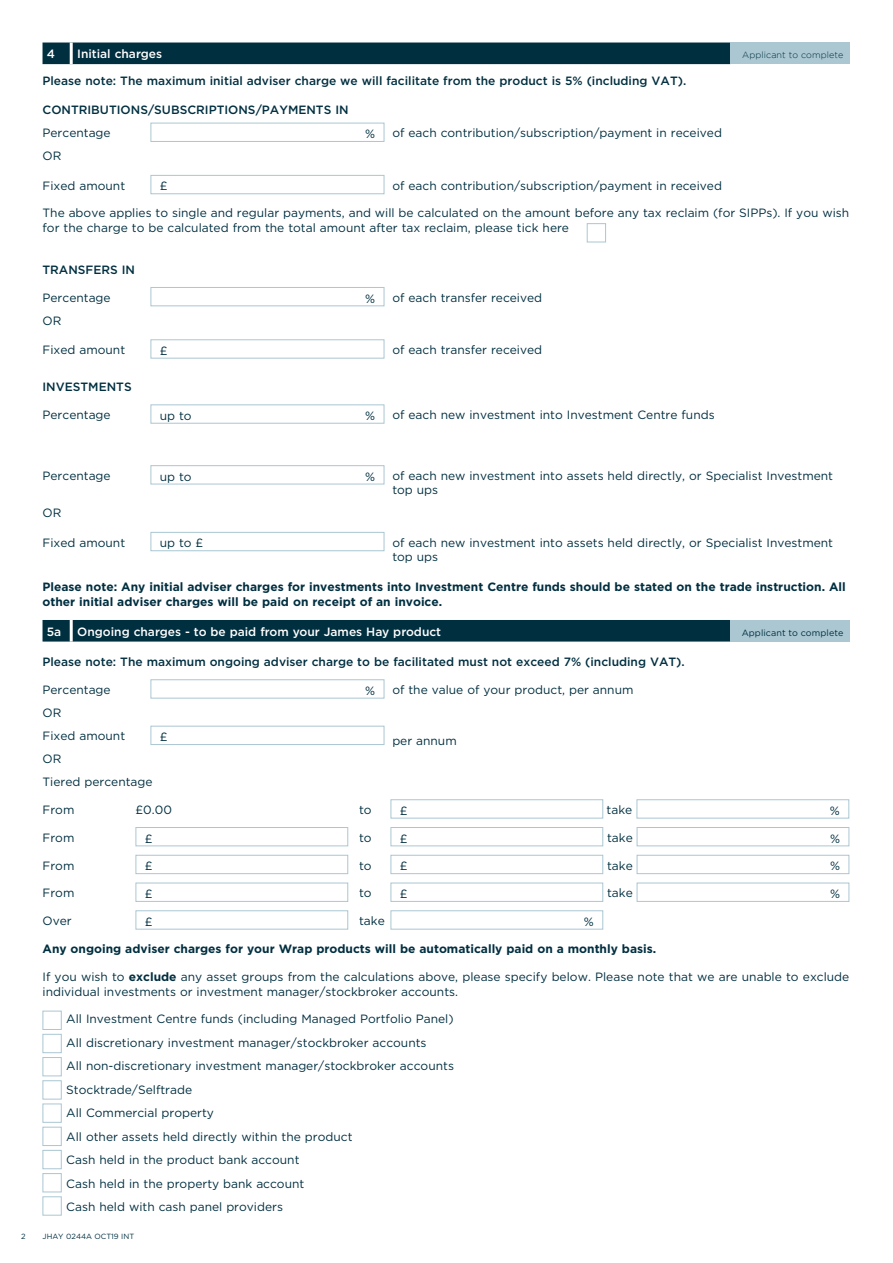
<style>
.page{position:relative;width:893px;height:1263px;background:#fff}
.page>*{position:absolute;margin:0;border:0;box-sizing:border-box;transform-origin:0 0}
.t1{font:12px/23.5px "Gotham";color:#002f40}
.t2{font:700 12px/15.3px "Gotham";color:#002f40}
.t3{font:500 12px "Gotham";color:#002f40}
.t4{font:500 12px "Gotham";color:#fff}
.t5{font:300 9px "Gotham";letter-spacing:.01em;color:#002f40}
.t6{font:9px "Gotham";letter-spacing:.01em;color:#002f40}
.t7{font:7.5px "Gotham";color:#002f40}
.s1{font-weight:700}
</style>
<div class="page">
<div style="left:43px;top:43px;width:687px;height:21px;background:#002f40"></div>
<div style="left:730px;top:43px;width:119px;height:21px;background:#aac7d2"></div>
<hr style="left:70px;top:43px;width:3px;height:21px;background:#fff">
<div style="left:151px;top:123px;width:233px;height:19px;border:1px solid #aac7d2"></div>
<div style="left:151px;top:175px;width:233px;height:19px;border:1px solid #aac7d2"></div>
<div style="left:151px;top:287px;width:233px;height:19px;border:1px solid #aac7d2"></div>
<div style="left:151px;top:339px;width:233px;height:19px;border:1px solid #aac7d2"></div>
<div style="left:151px;top:404px;width:233px;height:20px;border:1px solid #aac7d2"></div>
<div style="left:151px;top:465px;width:233px;height:19px;border:1px solid #aac7d2"></div>
<div style="left:151px;top:532px;width:233px;height:19px;border:1px solid #aac7d2"></div>
<div style="left:151px;top:679px;width:233px;height:19px;border:1px solid #aac7d2"></div>
<div style="left:151px;top:726px;width:233px;height:19px;border:1px solid #aac7d2"></div>
<div style="left:391px;top:799px;width:212px;height:19px;border:1px solid #aac7d2"></div>
<div style="left:637px;top:799px;width:212px;height:19px;border:1px solid #aac7d2"></div>
<div style="left:136px;top:827px;width:212px;height:19px;border:1px solid #aac7d2"></div>
<div style="left:391px;top:827px;width:212px;height:19px;border:1px solid #aac7d2"></div>
<div style="left:637px;top:827px;width:212px;height:19px;border:1px solid #aac7d2"></div>
<div style="left:136px;top:855px;width:212px;height:19px;border:1px solid #aac7d2"></div>
<div style="left:391px;top:855px;width:212px;height:19px;border:1px solid #aac7d2"></div>
<div style="left:637px;top:855px;width:212px;height:19px;border:1px solid #aac7d2"></div>
<div style="left:136px;top:883px;width:212px;height:19px;border:1px solid #aac7d2"></div>
<div style="left:391px;top:883px;width:212px;height:19px;border:1px solid #aac7d2"></div>
<div style="left:637px;top:883px;width:212px;height:19px;border:1px solid #aac7d2"></div>
<div style="left:136px;top:910px;width:212px;height:19px;border:1px solid #aac7d2"></div>
<div style="left:391px;top:910px;width:212px;height:19px;border:1px solid #aac7d2"></div>
<div style="left:587px;top:223px;width:19px;height:19px;background:#fff;border:1px solid #aac7d2"></div>
<div style="left:43px;top:620px;width:687px;height:22px;background:#002f40"></div>
<div style="left:730px;top:620px;width:119px;height:22px;background:#aac7d2"></div>
<hr style="left:70px;top:620px;width:3px;height:22px;background:#fff">
<div style="left:43px;top:1011px;width:19px;height:19px;background:#fff;border:1px solid #aac7d2"></div>
<div style="left:43px;top:1034px;width:19px;height:19px;background:#fff;border:1px solid #aac7d2"></div>
<div style="left:43px;top:1057px;width:19px;height:19px;background:#fff;border:1px solid #aac7d2"></div>
<div style="left:43px;top:1080px;width:19px;height:19px;background:#fff;border:1px solid #aac7d2"></div>
<div style="left:43px;top:1103px;width:19px;height:20px;background:#fff;border:1px solid #aac7d2"></div>
<div style="left:43px;top:1127px;width:19px;height:19px;background:#fff;border:1px solid #aac7d2"></div>
<div style="left:43px;top:1150px;width:19px;height:19px;background:#fff;border:1px solid #aac7d2"></div>
<div style="left:43px;top:1173px;width:19px;height:19px;background:#fff;border:1px solid #aac7d2"></div>
<div style="left:43px;top:1196px;width:19px;height:19px;background:#fff;border:1px solid #aac7d2"></div>
<p class="t4" style="left:47px;top:46px;width:10px">4</p>
<p class="t4" style="left:77px;top:46px;width:86px">Initial charges</p>
<p class="t5" style="left:742px;top:50px;width:103px">Applicant to complete</p>
<p class="t3" style="left:43px;top:73px;width:645px">Please note: The maximum initial adviser charge we will facilitate from the product is 5% (including VAT).</p>
<p class="t3" style="left:43px;top:102px;width:308px">CONTRIBUTIONS/SUBSCRIPTIONS/PAYMENTS IN</p>
<p class="t1" style="left:43px;top:121px;width:70px">Percentage</p>
<p class="t1" style="left:365px;top:122px;width:12px">%</p>
<p class="t1" style="left:392px;top:121px;width:331px">of each contribution/subscription/payment in received</p>
<p class="t1" style="left:43px;top:144px;width:20px">OR</p>
<p class="t1" style="left:43px;top:173px;width:84px">Fixed amount</p>
<p class="t1" style="left:160px;top:174px;width:9px">£</p>
<p class="t1" style="left:392px;top:173px;width:331px">of each contribution/subscription/payment in received</p>
<p class="t1" style="left:43px;top:205px;width:808px;line-height:15px">The above applies to single and regular payments, and will be calculated on the amount before any tax reclaim (for SIPPs). If you wish for the charge to be calculated from the total amount after tax reclaim, please tick here</p>
<p class="t3" style="left:43px;top:262px;width:94px">TRANSFERS IN</p>
<p class="t1" style="left:43px;top:285px;width:70px">Percentage</p>
<p class="t1" style="left:365px;top:286px;width:12px">%</p>
<p class="t1" style="left:392px;top:285px;width:151px">of each transfer received</p>
<p class="t1" style="left:43px;top:308px;width:20px">OR</p>
<p class="t1" style="left:43px;top:338px;width:84px">Fixed amount</p>
<p class="t1" style="left:160px;top:338px;width:9px">£</p>
<p class="t1" style="left:392px;top:338px;width:151px">of each transfer received</p>
<p class="t3" style="left:43px;top:379px;width:91px">INVESTMENTS</p>
<p class="t1" style="left:43px;top:403px;width:70px">Percentage</p>
<p class="t1" style="left:160px;top:404px;width:33px">up to</p>
<p class="t1" style="left:365px;top:404px;width:12px">%</p>
<p class="t1" style="left:392px;top:403px;width:324px">of each new investment into Investment Centre funds</p>
<p class="t1" style="left:43px;top:464px;width:70px">Percentage</p>
<p class="t1" style="left:160px;top:464px;width:33px">up to</p>
<p class="t1" style="left:365px;top:464px;width:12px">%</p>
<p class="t1" style="left:392px;top:468px;width:442px;line-height:14.4px">of each new investment into assets held directly, or Specialist Investment top ups</p>
<p class="t1" style="left:43px;top:501px;width:20px">OR</p>
<p class="t1" style="left:43px;top:530px;width:84px">Fixed amount</p>
<p class="t1" style="left:160px;top:531px;width:45px">up to £</p>
<p class="t1" style="left:392px;top:535px;width:442px;line-height:14.4px">of each new investment into assets held directly, or Specialist Investment top ups</p>
<p class="t2" style="left:43px;top:578px;width:805px">Please note: Any initial adviser charges for investments into Investment Centre funds should be stated on the trade instruction. All other initial adviser charges will be paid on receipt of an invoice.</p>
<p class="t4" style="left:47px;top:623px;width:16px">5a</p>
<p class="t4" style="left:77px;top:623px;width:365px">Ongoing charges - to be paid from your James Hay product</p>
<p class="t6" style="left:742px;top:627px;width:103px">Applicant to complete</p>
<p class="t3" style="left:43px;top:654px;width:644px">Please note: The maximum ongoing adviser charge to be facilitated must not exceed 7% (including VAT).</p>
<p class="t1" style="left:43px;top:678px;width:70px">Percentage</p>
<p class="t1" style="left:365px;top:678px;width:12px">%</p>
<p class="t1" style="left:392px;top:678px;width:243px">of the value of your product, per annum</p>
<p class="t1" style="left:43px;top:701px;width:84px">OR<br>Fixed amount</p>
<p class="t1" style="left:160px;top:725px;width:9px">£</p>
<p class="t1" style="left:392px;top:729px;width:66px">per annum</p>
<p class="t1" style="left:43px;top:747px;width:112px;line-height:23px">OR<br>Tiered percentage</p>
<p class="t1" style="left:43px;top:798px;width:33px">From</p>
<p class="t1" style="left:136px;top:798px;width:38px">£0.00</p>
<p class="t1" style="left:359px;top:798px;width:14px">to</p>
<p class="t1" style="left:400px;top:798px;width:9px">£</p>
<p class="t1" style="left:607px;top:798px;width:27px">take</p>
<p class="t1" style="left:830px;top:798px;width:12px">%</p>
<p class="t1" style="left:43px;top:825px;width:33px">From</p>
<p class="t1" style="left:145px;top:826px;width:9px">£</p>
<p class="t1" style="left:359px;top:825px;width:14px">to</p>
<p class="t1" style="left:400px;top:826px;width:9px">£</p>
<p class="t1" style="left:607px;top:825px;width:27px">take</p>
<p class="t1" style="left:830px;top:826px;width:12px">%</p>
<p class="t1" style="left:43px;top:853px;width:33px">From</p>
<p class="t1" style="left:145px;top:854px;width:9px">£</p>
<p class="t1" style="left:359px;top:853px;width:14px">to</p>
<p class="t1" style="left:400px;top:854px;width:9px">£</p>
<p class="t1" style="left:607px;top:853px;width:27px">take</p>
<p class="t1" style="left:830px;top:854px;width:12px">%</p>
<p class="t1" style="left:43px;top:881px;width:33px">From</p>
<p class="t1" style="left:145px;top:882px;width:9px">£</p>
<p class="t1" style="left:359px;top:881px;width:14px">to</p>
<p class="t1" style="left:400px;top:882px;width:9px">£</p>
<p class="t1" style="left:607px;top:881px;width:27px">take</p>
<p class="t1" style="left:830px;top:882px;width:12px">%</p>
<p class="t1" style="left:43px;top:909px;width:31px">Over</p>
<p class="t1" style="left:145px;top:909px;width:9px">£</p>
<p class="t1" style="left:359px;top:909px;width:27px">take</p>
<p class="t1" style="left:584px;top:909px;width:12px">%</p>
<p class="t2" style="left:43px;top:940px;width:615px">Any ongoing adviser charges for your Wrap products will be automatically paid on a monthly basis.</p>
<p class="t1" style="left:43px;top:968px;width:808px;line-height:15px">If you wish to <span class="s1">exclude</span> any asset groups from the calculations above, please specify below. Please note that we are unable to exclude individual investments or investment manager/stockbroker accounts.</p>
<p class="t1" style="left:66px;top:1007px;width:389px">All Investment Centre funds (including Managed Portfolio Panel)<br>All discretionary investment manager/stockbroker accounts<br>All non-discretionary investment manager/stockbroker accounts Stocktrade/Selftrade<br>All Commercial property<br>All other assets held directly within the product<br>Cash held in the product bank account<br>Cash held in the property bank account<br>Cash held with cash panel providers</p>
<p class="t7" style="left:43px;top:1232px;width:93px">JHAY 0244A OCT19 INT</p>
<p class="t7" style="left:21px;top:1232px;width:6px">2</p>
<p class="t7" style="left:71px;top:1232px;width:58px">673 JUL18 LD</p>
</div>
